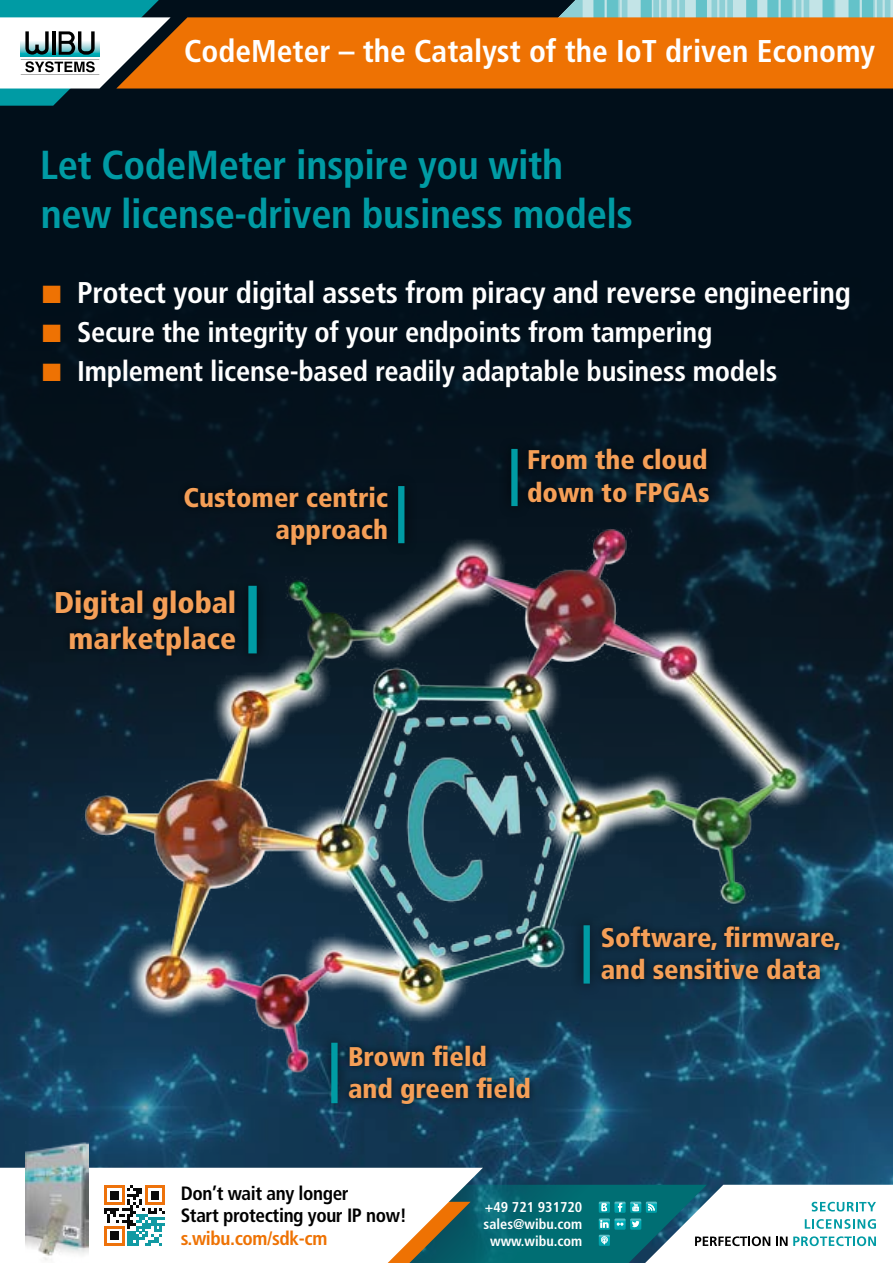
<style>
.page{position:relative;width:893px;height:1263px;background:#010f1a}
.page>*{position:absolute;margin:0;border:0;box-sizing:border-box;transform-origin:0 0}
.t1{font:700 condensed 40.5px/48.6px "Frutiger LT Std";letter-spacing:-.01em;color:#009ba4}
.t2{font:700 condensed 31.5px "Frutiger LT Std";color:#fff}
.t3{font:700 condensed 30px "Frutiger LT Std";letter-spacing:-.01em;color:#fff}
.t4{font:900 condensed 30px/36px "Frutiger LT Std";color:#f59f57;text-align:center}
.t5{font:700 condensed 28.5px "Frutiger LT Std";letter-spacing:-.01em;color:#fff}
.t6{font:900 condensed 27px/32.4px "Frutiger LT Std";color:#f59f57}
.t7{font:700 condensed 19.2px/22.8px "Frutiger LT Std";letter-spacing:-.02em;color:#000}
.t8{font:700 condensed 19.2px "Frutiger LT Std";letter-spacing:-.02em;color:#ee7203}
.t9{font:700 condensed 14.25px/17.1px "Frutiger LT Std";color:#fff;text-align:center}
.s1{font-family:"Arial";font-weight:400;font-stretch:normal;font-size:37.5px;color:#ee7203}
</style>
<div class="page">
<img style="left:0;top:328px;width:893px;height:857px">
<div style="left:171px;top:17px;width:722px;height:72px;background:#ee7203"></div>
<img style="left:70px;top:516px;width:743px;height:573px">
<div style="left:235px;top:572px;width:35px;height:94px;background:#071621"></div>
<div style="left:248px;top:586px;width:9px;height:67px;background:#009ba4"></div>
<div style="left:49px;top:583px;width:193px;height:79px;background:#06141f"></div>
<div style="left:570px;top:912px;width:33px;height:84px;background:#0e2a3d"></div>
<div style="left:583px;top:925px;width:7px;height:58px;background:#009ba4"></div>
<div style="left:594px;top:919px;width:252px;height:68px;background:#000;opacity:.75"></div>
<div style="left:498px;top:436px;width:33px;height:83px;background:#05111c"></div>
<div style="left:511px;top:449px;width:7px;height:57px;background:#009ba4"></div>
<div style="left:521px;top:442px;width:195px;height:67px;background:#000;opacity:.75"></div>
<div style="left:318px;top:1030px;width:33px;height:86px;background:#000;opacity:.75"></div>
<div style="left:331px;top:1043px;width:7px;height:60px;background:#009ba4"></div>
<div style="left:342px;top:1038px;width:195px;height:73px;background:#000;opacity:.75"></div>
<div style="left:178px;top:480px;width:217px;height:72px;background:#05121d"></div>
<div style="left:385px;top:473px;width:33px;height:83px;background:#05121c"></div>
<div style="left:398px;top:486px;width:6px;height:57px;background:#009ba4"></div>
<div style="left:0;top:1168px;width:483px;height:17px;background:#fff"></div>
<img style="left:25px;top:1141px;width:63px;height:44px">
<svg style="left:0;top:0;width:171px;height:106px"></svg>
<svg style="left:557px;top:0;width:336px;height:19px;background:#97c5c0"></svg>
<svg style="left:0;top:1185px;width:893px;height:78px;background:#adc7c7"></svg>
<p class="t2" style="left:184px;top:33px;width:692px">CodeMeter – the Catalyst of the IoT driven Economy</p>
<h1 class="t1" style="left:40px;top:141px;width:594px">Let CodeMeter inspire you with new license-driven business models</h1>
<p class="t3" style="left:41px;top:275px;width:812px"><span class="s1">■</span> Protect your digital assets from piracy and reverse engineering</p>
<p class="t5" style="left:41px;top:315px;width:673px"><span class="s1">■</span> Secure the integrity of your endpoints from tampering</p>
<p class="t5" style="left:41px;top:354px;width:738px"><span class="s1">■</span> Implement license-based readily adaptable business models</p>
<p class="t6" style="left:184px;top:481px;width:206px;text-align:right">Customer centric approach</p>
<p class="t4" style="left:54px;top:584px;width:184px">Digital global marketplace</p>
<p class="t6" style="left:527px;top:444px;width:184px">From the cloud down to FPGAs</p>
<p class="t6" style="left:601px;top:921px;width:242px">Software, firmware, and sensitive data</p>
<p class="t6" style="left:348px;top:1040px;width:184px">Brown field and green field</p>
<p class="t7" style="left:181px;top:1181px;width:228px">Don’t wait any longer<br>Start protecting your IP now!</p>
<p class="t8" style="left:181px;top:1227px;width:148px">s.wibu.com/sdk-cm</p>
<p class="t9" style="left:484px;top:1198px;width:100px">+49 721 931720 sales@wibu.com www.wibu.com</p>
</div>
